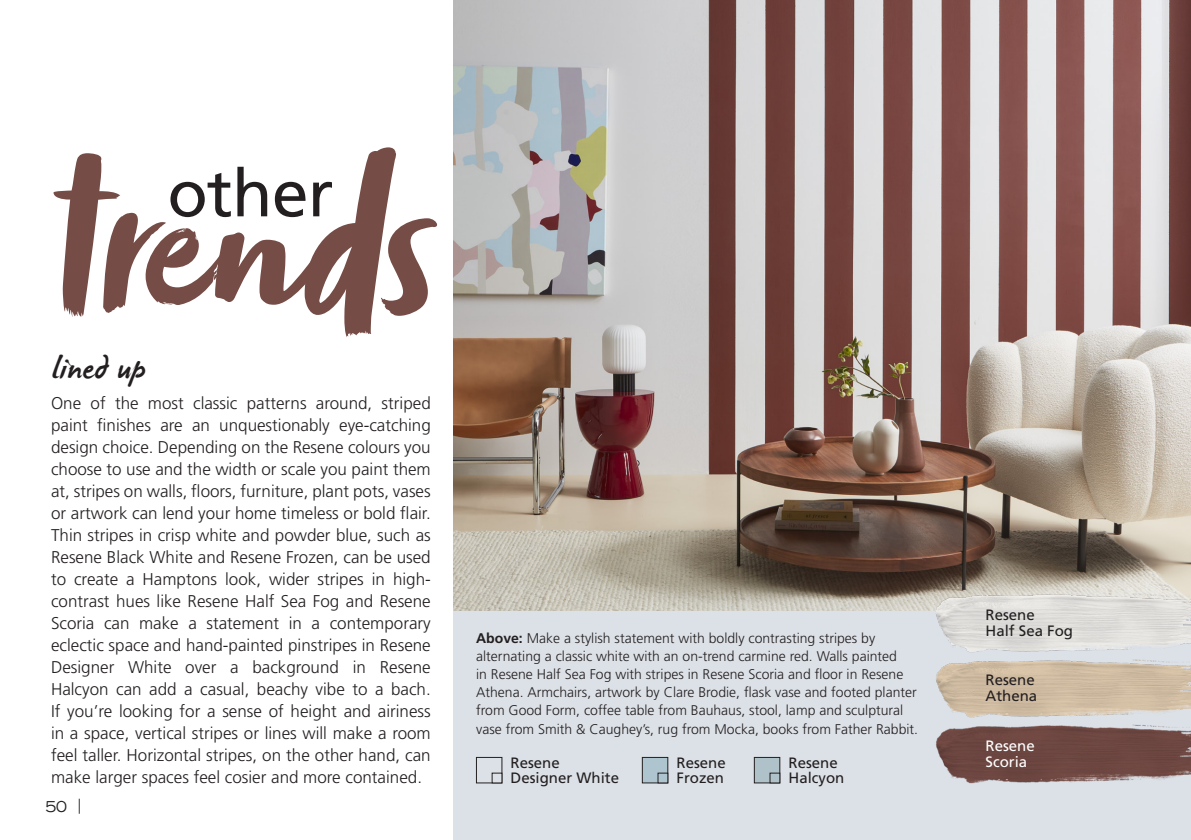
<style>
.page{position:relative;width:1191px;height:840px;background:#fff}
.page>*{position:absolute;margin:0;border:0;box-sizing:border-box;transform-origin:0 0}
.A_body{font:225.6px "Zooja";color:#754c46}
.A_body-2{font:66px "Frutiger LT Std";letter-spacing:-.01em;color:#231f20}
.sidebar_head{font:30px "James Paul";letter-spacing:.005em;color:#231f20}
.Body_indent{font:300 17px/22px "Frutiger LT Std";color:#231f20;text-align:justify}
.Swatch_Text__left{font:15px/15px "Frutiger LT Std";color:#231f20}
.new_swatch{font:15px/16px "Frutiger LT Std";color:#231f20}
.new_swatch-2{font:15px/16px "Frutiger LT Std";color:#fff}
.t1{font:expanded 15px "Trade Gothic LH";color:#231f20}
.t2{font:300 14px/18px "Frutiger LT Std";color:#231f20}
.s1{font-weight:700}
</style>
<div class="page">
<div style="left:453px;top:576px;width:738px;height:263px;background:#dce1e7"></div>
<img style="left:453px;top:0;width:738px;height:610px">
<img style="left:930px;top:590px;width:261px;height:194px">
<div style="left:642px;top:757px;width:26px;height:25px;background:#aec5d0"></div>
<div style="left:642px;top:756px;width:26px;height:26px;border:1px solid #231f20"></div>
<div style="left:657px;top:772px;width:11px;height:10px;border:1px solid #231f20"></div>
<div style="left:476px;top:756px;width:26px;height:26px;border:1px solid #231f20"></div>
<div style="left:754px;top:757px;width:26px;height:25px;background:#b0c2c9"></div>
<div style="left:754px;top:756px;width:26px;height:26px;border:1px solid #231f20"></div>
<div style="left:769px;top:772px;width:11px;height:10px;border:1px solid #231f20"></div>
<p class="A_body" style="left:51px;top:126px;width:381px">trends</p>
<p class="A_body-2" style="left:167px;top:154px;width:168px">other</p>
<p class="sidebar_head" style="left:51px;top:353px;width:96px">lined up</p>
<p class="Body_indent" style="left:51px;top:392px;width:381px">One of the most classic patterns around, striped paint finishes are an unquestionably eye-catching design choice. Depending on the Resene colours you choose to use and the width or scale you paint them at, stripes on walls, floors, furniture, plant pots, vases or artwork can lend your home timeless or bold flair.<br>Thin stripes in crisp white and powder blue, such as Resene Black White and Resene Frozen, can be used to create a Hamptons look, wider stripes in high&shy;contrast hues like Resene Half Sea Fog and Resene Scoria can make a statement in a contemporary eclectic space and hand-painted pinstripes in Resene Designer White over a background in Resene Halcyon can add a casual, beachy vibe to a bach.<br>If you’re looking for a sense of height and airiness in a space, vertical stripes or lines will make a room feel taller. Horizontal stripes, on the other hand, can make larger spaces feel cosier and more contained.</p>
<p class="t1" style="left:45px;top:796px;width:37px">50 |</p>
<p class="t2" style="left:476px;top:629px;width:443px"><span class="s1">Above:</span> Make a stylish statement with boldly contrasting stripes by alternating a classic white with an on-trend carmine red. Walls painted<br>in Resene Half Sea Fog with stripes in Resene Scoria and floor in Resene Athena. Armchairs, artwork by Clare Brodie, flask vase and footed planter from Good Form, coffee table from Bauhaus, stool, lamp and sculptural vase from Smith &amp; Caughey’s, rug from Mocka, books from Father Rabbit.</p>
<p class="Swatch_Text__left" style="left:510px;top:754px;width:110px">Resene<br>Designer White</p>
<p class="Swatch_Text__left" style="left:788px;top:754px;width:57px">Resene<br>Halcyon</p>
<p class="Swatch_Text__left" style="left:676px;top:754px;width:51px">Resene<br>Frozen</p>
<p class="new_swatch" style="left:985px;top:606px;width:89px">Resene<br>Half Sea Fog</p>
<p class="new_swatch" style="left:985px;top:671px;width:53px">Resene<br>Athena</p>
<p class="new_swatch-2" style="left:985px;top:737px;width:51px">Resene<br>Scoria</p>
</div>
